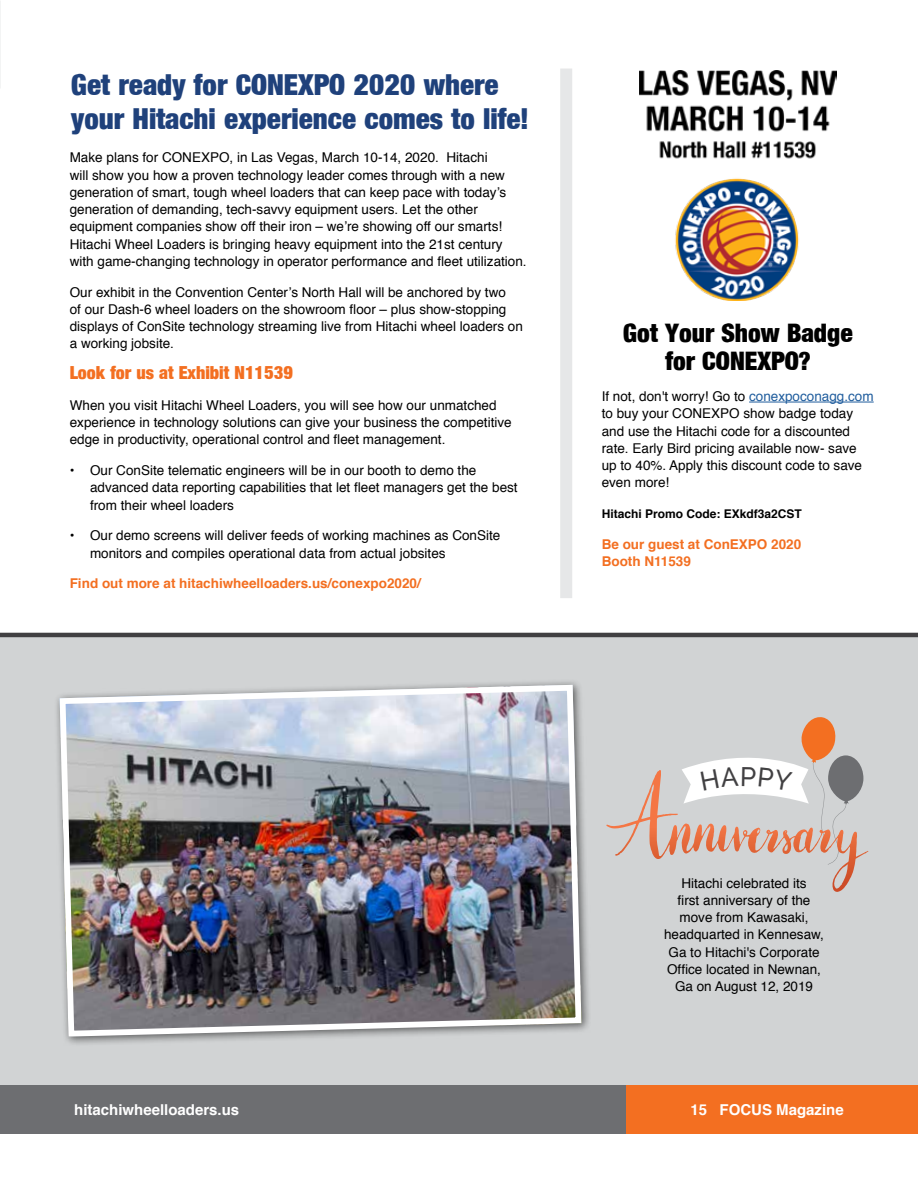
<style>
.page{position:relative;width:918px;height:1188px;background:#fff}
.page>*{position:absolute;margin:0;border:0;box-sizing:border-box;transform-origin:0 0}
.t1{font:28.95px/34.7px "Harvest";color:#1f417b}
.t2{font:25.5px/28.5px "Harvest";color:#000;text-align:center}
.t3{font:18px "Harvest";color:#f36f21}
.t4{font:700 15px "Helvetica";color:#fff}
.t5{font:13.5px/17.2px "Helvetica";color:#000}
.t6{font:700 13.5px/17.2px "Helvetica";color:#f36f21}
.t7{font:700 12px "Helvetica";color:#000}
.s1{color:#215e9e}
</style>
<div class="page">
<div style="left:0;top:635px;width:918px;height:478px;background:#d1d3d4"></div>
<div style="left:54px;top:679px;width:538px;height:368px;background:#000;opacity:.55"></div>
<img style="left:57px;top:682px;width:527px;height:358px">
<div style="left:828px;top:755px;width:35px;height:46px;background:#6d6e71;border-radius:50%"></div>
<img style="left:639px;top:70px;width:198px;height:230px">
<hr style="left:749px;top:402px;width:125px;height:1px;background:#215e9e">
<div style="left:560px;top:69px;width:12px;height:529px;background:#e6e7e8"></div>
<hr style="left:0;top:633px;width:918px;height:4px;background:#414042">
<div style="left:626px;top:1085px;width:292px;height:49px;background:#f36f21"></div>
<div style="left:0;top:1085px;width:626px;height:49px;background:#6d6e71"></div>
<svg style="left:606px;top:717px;width:243px;height:148px"></svg>
<h1 class="t1" style="left:71px;top:68px;width:459px">Get ready for CONEXPO 2020 where your Hitachi experience comes to life!</h1>
<p class="t5" style="left:70px;top:149px;width:458px">Make plans for CONEXPO, in Las Vegas, March 10-14, 2020. Hitachi<br>will show you how a proven technology leader comes through with a new generation of smart, tough wheel loaders that can keep pace with today’s generation of demanding, tech-savvy equipment users. Let the other equipment companies show off their iron – we’re showing off our smarts!<br>Hitachi Wheel Loaders is bringing heavy equipment into the 21st century with game-changing technology in operator performance and fleet utilization.</p>
<p class="t5" style="left:70px;top:284px;width:455px">Our exhibit in the Convention Center’s North Hall will be anchored by two<br>of our Dash-6 wheel loaders on the showroom floor – plus show-stopping displays of ConSite technology streaming live from Hitachi wheel loaders on a working jobsite.</p>
<h3 class="t3" style="left:70px;top:364px;width:225px">Look for us at Exhibit N11539</h3>
<p class="t5" style="left:70px;top:397px;width:443px">When you visit Hitachi Wheel Loaders, you will see how our unmatched experience in technology solutions can give your business the competitive edge in productivity, operational control and fleet management.</p>
<p class="t5" style="left:90px;top:462px;width:429px;text-indent:-20px">• Our ConSite telematic engineers will be in our booth to demo the advanced data reporting capabilities that let fleet managers get the best from their wheel loaders</p>
<p class="t5" style="left:90px;top:527px;width:412px;text-indent:-20px">• Our demo screens will deliver feeds of working machines as ConSite monitors and compiles operational data from actual jobsites</p>
<p class="t6" style="left:70px;top:575px;width:353px">Find out more at hitachiwheelloaders.us/conexpo2020/</p>
<h2 class="t2" style="left:623px;top:319px;width:231px">Got Your Show Badge for CONEXPO?</h2>
<p class="t5" style="left:602px;top:388px;width:273px">If not, don't worry! Go to <span class="s1">conexpoconagg.com </span>to buy your CONEXPO show badge today and use the Hitachi code for a discounted rate. Early Bird pricing available now- save up to 40%. Apply this discount code to save even more!</p>
<p class="t7" style="left:602px;top:504px;width:202px">Hitachi Promo Code: EXkdf3a2CST</p>
<p class="t6" style="left:602px;top:536px;width:201px">Be our guest at ConEXPO 2020<br>Booth N11539</p>
<p class="t5" style="left:664px;top:875px;width:161px;text-align:center">Hitachi celebrated its<br>first anniversary of the move from Kawasaki, headquarted in Kennesaw,<br>Ga to Hitachi's Corporate<br>Office located in Newnan,<br>Ga on August 12, 2019</p>
<p class="t4" style="left:74px;top:1098px;width:167px">hitachiwheelloaders.us</p>
<p class="t4" style="left:690px;top:1098px;width:155px">15 FOCUS Magazine</p>
</div>
